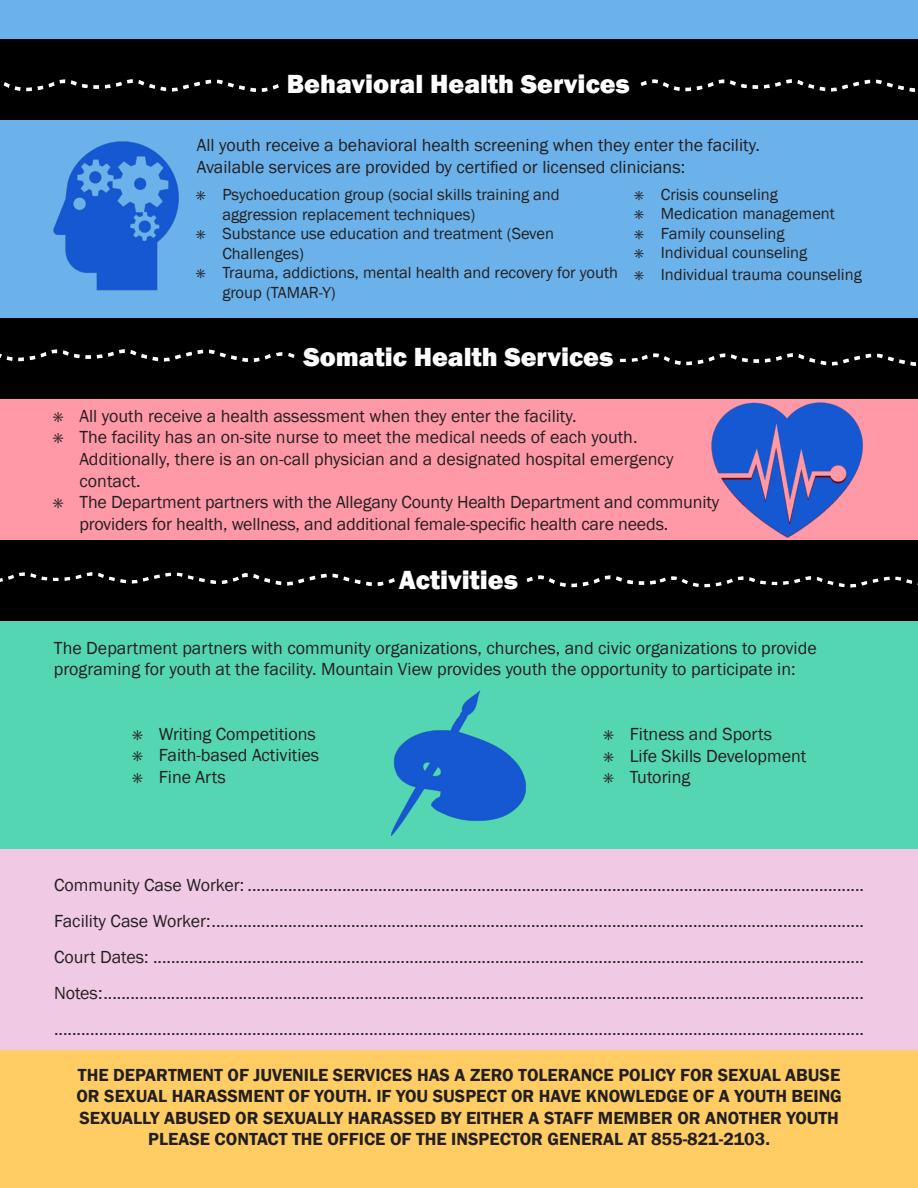
<style>
.page{position:relative;width:918px;height:1188px;background:#fff}
.page>*{position:absolute;margin:0;border:0;box-sizing:border-box;transform-origin:0 0}
.t1{font:800 27px "Franklin Gothic";color:#fff}
.t2{font:18px/21.6px "Franklin Gothic";color:#231f20}
.t3{font:600 18px/21.6px "Franklin Gothic";color:#231f20;text-align:center}
.t4{font:16.5px/19.5px "Franklin Gothic";color:#231f20}
.s1{font-family:"Minion Pro"}
</style>
<div class="page">
<div style="left:0;top:0;width:918px;height:330px;background:#6bb1ea"></div>
<div style="left:0;top:328px;width:918px;height:239px;background:#ff99a7"></div>
<div style="left:0;top:1029px;width:918px;height:159px;background:#ffcd64"></div>
<div style="left:0;top:569px;width:918px;height:286px;background:#55d6b2"></div>
<div style="left:0;top:849px;width:918px;height:201px;background:#f0cae5"></div>
<div style="left:0;top:39px;width:918px;height:81px;background:#000"></div>
<div style="left:0;top:318px;width:918px;height:81px;background:#000"></div>
<div style="left:0;top:540px;width:918px;height:81px;background:#000"></div>
<img style="left:711px;top:402px;width:152px;height:136px">
<img style="left:53px;top:141px;width:126px;height:150px">
<img style="left:0;top:572px;width:246px;height:12px">
<img style="left:238px;top:573px;width:157px;height:12px">
<img style="left:526px;top:576px;width:392px;height:12px">
<img style="left:619px;top:353px;width:298px;height:12px">
<img style="left:640px;top:80px;width:276px;height:11px">
<img style="left:3px;top:80px;width:276px;height:11px">
<img style="left:0;top:350px;width:271px;height:11px">
<img style="left:276px;top:352px;width:19px;height:6px">
<img style="left:391px;top:690px;width:135px;height:146px">
<h1 class="t1" style="left:287px;top:67px;width:344px">Behavioral Health Services</h1>
<p class="t2" style="left:197px;top:135px;width:565px">All youth receive a behavioral health screening when they enter the facility.<br>Available services are provided by certified or licensed clinicians:</p>
<p class="t4" style="left:195px;top:185px;width:366px"><span class="s1">✳</span> Psychoeducation group (social skills training and</p>
<p class="t4" style="left:222px;top:205px;width:254px">aggression replacement techniques)</p>
<p class="t4" style="left:195px;top:224px;width:360px"><span class="s1">✳</span> Substance use education and treatment (Seven</p>
<p class="t4" style="left:222px;top:244px;width:83px">Challenges)</p>
<p class="t4" style="left:195px;top:263px;width:424px"><span class="s1">✳</span> Trauma, addictions, mental health and recovery for youth</p>
<p class="t4" style="left:222px;top:283px;width:115px">group (TAMAR-Y)</p>
<p class="t4" style="left:634px;top:185px;width:203px"><span class="s1">✳</span> Crisis counseling<br><span class="s1">✳</span> Medication management <span class="s1">✳</span> Family counseling<br><span class="s1">✳</span> Individual counseling</p>
<p class="t4" style="left:634px;top:265px;width:229px"><span class="s1">✳</span> Individual trauma counseling</p>
<h1 class="t1" style="left:303px;top:340px;width:312px">Somatic Health Services</h1>
<p class="t2" style="left:52px;top:405px;width:526px"><span class="s1">✳</span> All youth receive a health assessment when they enter the facility.</p>
<p class="t2" style="left:80px;top:427px;width:595px;text-indent:-27px"><span class="s1">✳</span> The facility has an on-site nurse to meet the medical needs of each youth.<br>Additionally, there is an on-call physician and a designated hospital emergency contact.</p>
<p class="t2" style="left:80px;top:492px;width:641px;text-indent:-27px"><span class="s1">✳</span> The Department partners with the Allegany County Health Department and community providers for health, wellness, and additional female-specific health care needs.</p>
<h1 class="t1" style="left:399px;top:562px;width:121px">Activities</h1>
<p class="t2" style="left:54px;top:637px;width:764px">The Department partners with community organizations, churches, and civic organizations to provide programing for youth at the facility. Mountain View provides youth the opportunity to participate in:</p>
<p class="t2" style="left:132px;top:723px;width:186px"><span class="s1">✳</span> Writing Competitions</p>
<p class="t2" style="left:132px;top:745px;width:189px"><span class="s1">✳</span> Faith-based Activities</p>
<p class="t2" style="left:132px;top:766px;width:95px"><span class="s1">✳</span> Fine Arts</p>
<p class="t2" style="left:603px;top:724px;width:171px"><span class="s1">✳</span> Fitness and Sports</p>
<p class="t2" style="left:603px;top:745px;width:205px"><span class="s1">✳</span> Life Skills Development</p>
<p class="t2" style="left:603px;top:767px;width:89px"><span class="s1">✳</span> Tutoring</p>
<p class="t2" style="left:54px;top:868px;width:812px;line-height:36px;text-align:justify">Community Case Worker: .........................................................................................................................................<br>Facility Case Worker:.................................................................................................................................................<br>Court Dates: ..............................................................................................................................................................<br>Notes:......................................................................................................................................................................... ....................................................................................................................................................................................</p>
<p class="t3" style="left:76px;top:1064px;width:767px">THE DEPARTMENT OF JUVENILE SERVICES HAS A ZERO TOLERANCE POLICY FOR SEXUAL ABUSE OR SEXUAL HARASSMENT OF YOUTH. IF YOU SUSPECT OR HAVE KNOWLEDGE OF A YOUTH BEING SEXUALLY ABUSED OR SEXUALLY HARASSED BY EITHER A STAFF MEMBER OR ANOTHER YOUTH PLEASE CONTACT THE OFFICE OF THE INSPECTOR GENERAL AT 855-821-2103.</p>
</div>
